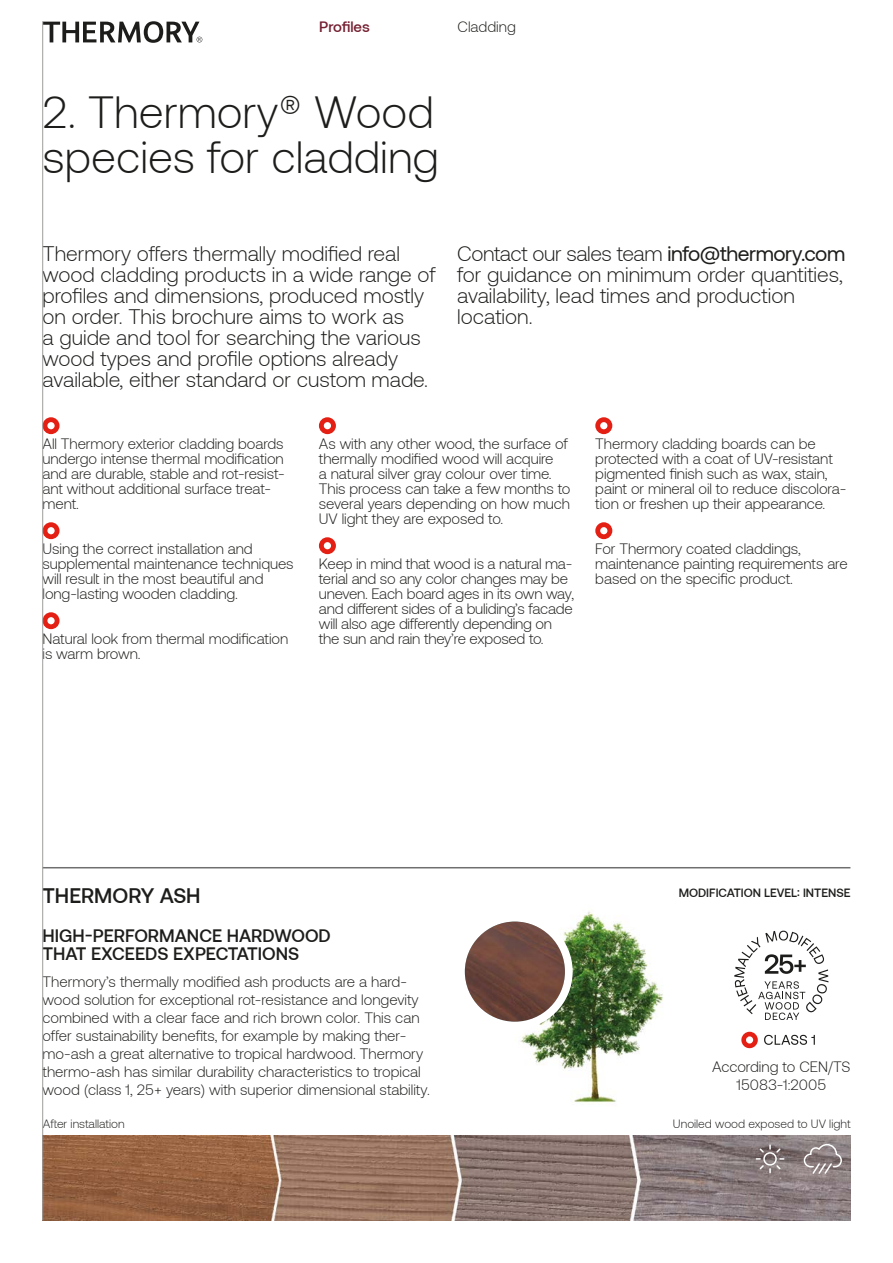
<style>
.page{position:relative;width:893px;height:1263px;background:#fff}
.page>*{position:absolute;margin:0;border:0;box-sizing:border-box;transform-origin:0 0}
.t1{font:300 45px/45px "Aeonik";color:#1d1d1b}
.t2{font:300 21px/21px "Aeonik";color:#1d1d1b}
.t3{font:500 21px "Aeonik";color:#1d1d1b}
.t4{font:500 18px/18px "Aeonik";color:#1d1d1b}
.t5{font:300 15px/15px "Aeonik";letter-spacing:-.005em;color:#1d1d1b}
.t6{font:500 15px "Aeonik";letter-spacing:-.005em;color:#752031}
.t7{font:300 12px "Aeonik";color:#1d1d1b}
.t8{font:500 12px "Aeonik";color:#1d1d1b}
.s1{font-weight:400}
</style>
<div class="page">
<img style="left:520px;top:911px;width:143px;height:192px">
<div style="left:461px;top:918px;width:108px;height:107px;background:#fff;border-radius:50%"></div>
<img style="left:465px;top:921px;width:100px;height:101px;border-radius:50px">
<div style="left:457px;top:914px;width:116px;height:115px;border:8px solid #fff;border-radius:50%"></div>
<img style="left:43px;top:1135px;width:807px;height:85px">
<svg style="left:43px;top:417px;width:17px;height:17px"></svg>
<svg style="left:43px;top:522px;width:17px;height:17px"></svg>
<svg style="left:43px;top:612px;width:17px;height:17px"></svg>
<svg style="left:319px;top:417px;width:17px;height:17px"></svg>
<svg style="left:319px;top:537px;width:17px;height:17px"></svg>
<svg style="left:595px;top:417px;width:17px;height:17px"></svg>
<svg style="left:595px;top:522px;width:17px;height:17px"></svg>
<hr style="left:43px;top:867px;width:807px;height:1px;background:#706f6f">
<svg style="left:741px;top:1032px;width:17px;height:16px"></svg>
<svg style="left:764px;top:1035px;width:51px;height:10px"></svg>
<svg style="left:734px;top:930px;width:94px;height:90px"></svg>
<svg style="left:803px;top:1143px;width:40px;height:32px"></svg>
<svg style="left:755px;top:1144px;width:30px;height:30px"></svg>
<svg style="left:43px;top:21px;width:159px;height:22px"></svg>
<hr style="left:42px;top:21px;width:1px;height:1199px;background:#9d9d9c">
<p class="t6" style="left:319px;top:18px;width:52px">Profiles</p>
<p class="t5" style="left:457px;top:20px;width:60px">Cladding</p>
<h1 class="t1" style="left:43px;top:92px;width:398px">2. Thermory® Wood species for cladding</h1>
<p class="t2" style="left:43px;top:243px;width:394px">Thermory offers thermally modified real wood cladding products in a wide range of profiles and dimensions, produced mostly on order. This brochure aims to work as<br>a guide and tool for searching the various wood types and profile options already available, either standard or custom made.</p>
<h2 class="t2" style="left:457px;top:244px;width:390px">Contact our sales team <span class="s1">info@thermory.com </span>for guidance on minimum order quantities, availability, lead times and production location.</h2>
<p class="t5" style="left:43px;top:436px;width:244px">All Thermory exterior cladding boards undergo intense thermal modification and are durable, stable and rot-resist&shy;ant without additional surface treat&shy;ment.</p>
<p class="t5" style="left:43px;top:542px;width:253px">Using the correct installation and supplemental maintenance techniques will result in the most beautiful and long-lasting wooden cladding.</p>
<p class="t5" style="left:43px;top:631px;width:247px">Natural look from thermal modification is warm brown.</p>
<p class="t5" style="left:319px;top:436px;width:253px">As with any other wood, the surface of thermally modified wood will acquire<br>a natural silver gray colour over time.<br>This process can take a few months to several years depending on how much UV light they are exposed to.</p>
<p class="t5" style="left:319px;top:557px;width:257px">Keep in mind that wood is a natural ma&shy;terial and so any color changes may be uneven. Each board ages in its own way, and different sides of a buliding’s facade will also age differently depending on the sun and rain they’re exposed to.</p>
<p class="t5" style="left:595px;top:437px;width:253px">Thermory cladding boards can be protected with a coat of UV-resistant pigmented finish such as wax, stain, paint or mineral oil to reduce discolora&shy;tion or freshen up their appearance.</p>
<p class="t5" style="left:595px;top:542px;width:254px">For Thermory coated claddings, maintenance painting requirements are based on the specific product.</p>
<h2 class="t3" style="left:43px;top:888px;width:160px">THERMORY ASH</h2>
<p class="t4" style="left:43px;top:927px;width:290px">HIGH-PERFORMANCE HARDWOOD<br>THAT EXCEEDS EXPECTATIONS</p>
<p class="t5" style="left:43px;top:972px;width:389px;line-height:18px">Thermory’s thermally modified ash products are a hard&shy;wood solution for exceptional rot-resistance and longevity combined with a clear face and rich brown color. This can offer sustainability benefits, for example by making ther&shy;mo-ash a great alternative to tropical hardwood. Thermory thermo-ash has similar durability characteristics to tropical wood (class 1, 25+ years) with superior dimensional stability.</p>
<p class="t7" style="left:43px;top:1117px;width:83px">After installation</p>
<p class="t7" style="left:673px;top:1119px;width:179px">Unoiled wood exposed to UV light</p>
<p class="t8" style="left:679px;top:886px;width:173px">MODIFICATION LEVEL: INTENSE</p>
<p class="t5" style="left:712px;top:1058px;width:140px;line-height:18px;text-align:center">According to CEN/TS<br>15083-1:2005</p>
</div>
